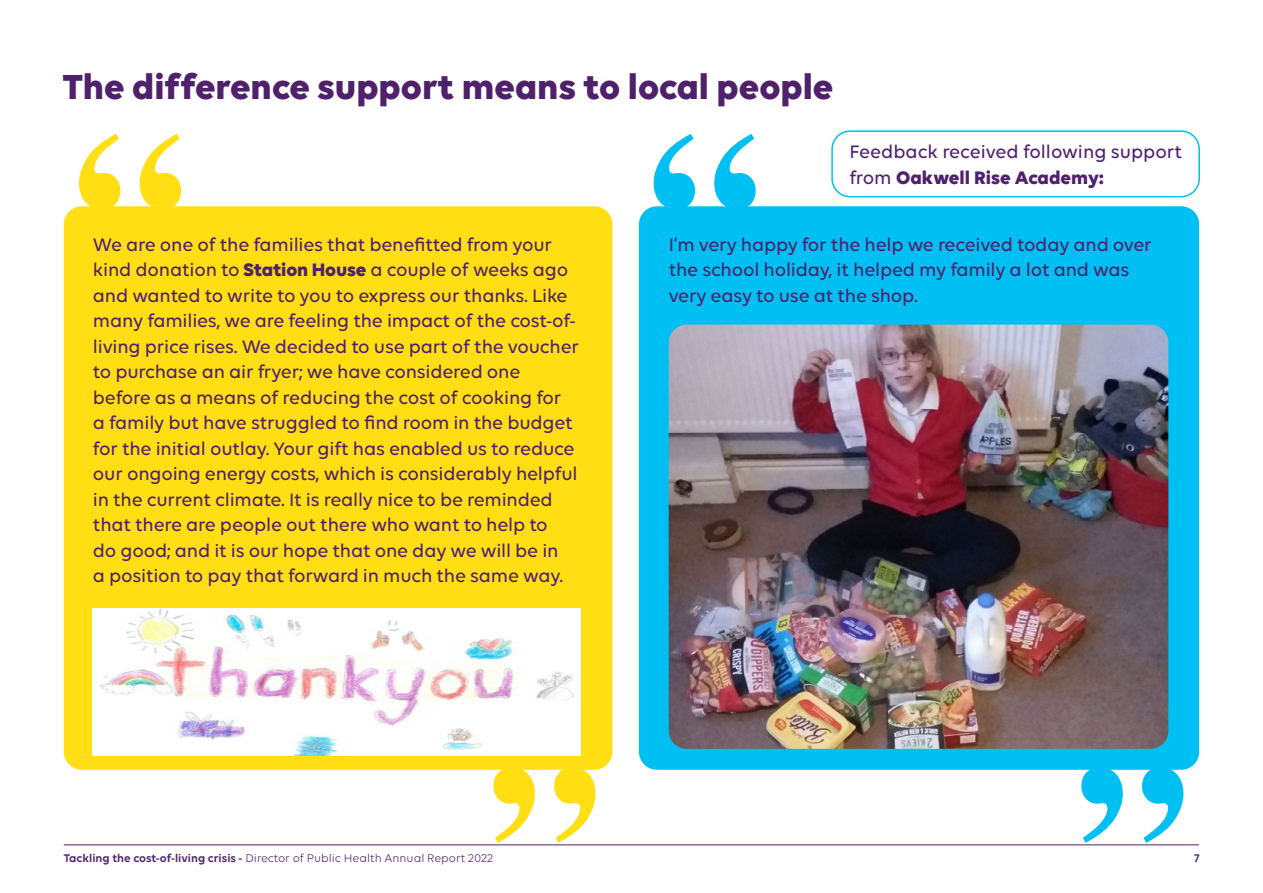
<style>
.page{position:relative;width:1263px;height:893px;background:#fff}
.page>*{position:absolute;margin:0;border:0;box-sizing:border-box;transform-origin:0 0}
.t1{font:700 225px "Times";color:#00bff3}
.t2{font:700 225px "Times";color:#ffde14}
.t3{font:700 37.5px "Volte";color:#4f216b}
.t4{font:500 19.5px/25.5px "Volte";letter-spacing:-.01em;color:#4f216b}
.t5{font:12px "Volte";color:#4f216b}
.t6{font:600 12px "Volte";color:#4f216b}
.s1{font-weight:700}
.s2{font-weight:600}
</style>
<div class="page">
<hr style="left:64px;top:844px;width:1135px;height:1px;background:#4f216b">
<div style="left:64px;top:206px;width:548px;height:564px;background:#ffde14;border-radius:18px"></div>
<div style="left:639px;top:206px;width:560px;height:564px;background:#00bff3;border-radius:18px"></div>
<div style="left:831px;top:130px;width:369px;height:67px;border:2px solid #00bff3;border-radius:18px"></div>
<img style="left:669px;top:325px;width:499px;height:424px">
<img style="left:93px;top:608px;width:487px;height:148px">
<svg style="left:493px;top:769px;width:102px;height:74px"></svg>
<p class="t3" style="left:63px;top:64px;width:772px">The difference support means to local people</p>
<p class="t2" style="left:72px;top:-2px;width:114px">“</p>
<p class="t1" style="left:646px;top:-2px;width:114px">“</p>
<p class="t4" style="left:849px;top:139px;width:334px">Feedback received following support from <span class="s1">Oakwell Rise Academy:</span></p>
<p class="t4" style="left:93px;top:231px;width:488px">We are one of the families that benefitted from your kind donation to <span class="s1">Station House</span> a couple of weeks ago and wanted to write to you to express our thanks. Like many families, we are feeling the impact of the cost-of&shy;living price rises. We decided to use part of the voucher to purchase an air fryer; we have considered one before as a means of reducing the cost of cooking for<br>a family but have struggled to find room in the budget for the initial outlay. Your gift has enabled us to reduce our ongoing energy costs, which is considerably helpful in the current climate. It is really nice to be reminded that there are people out there who want to help to<br>do good; and it is our hope that one day we will be in<br>a position to pay that forward in much the same way.</p>
<p class="t4" style="left:669px;top:231px;width:485px">I’m very happy for the help we received today and over the school holiday, it helped my family a lot and was very easy to use at the shop.</p>
<p class="t1" style="left:1191px;top:979px;width:114px;rotate:-180deg">“</p>
<p class="t5" style="left:64px;top:851px;width:431px"><span class="s2">Tackling the cost-of-living crisis -</span> Director of Public Health Annual Report 2022</p>
<p class="t6" style="left:1194px;top:851px;width:7px">7</p>
</div>
